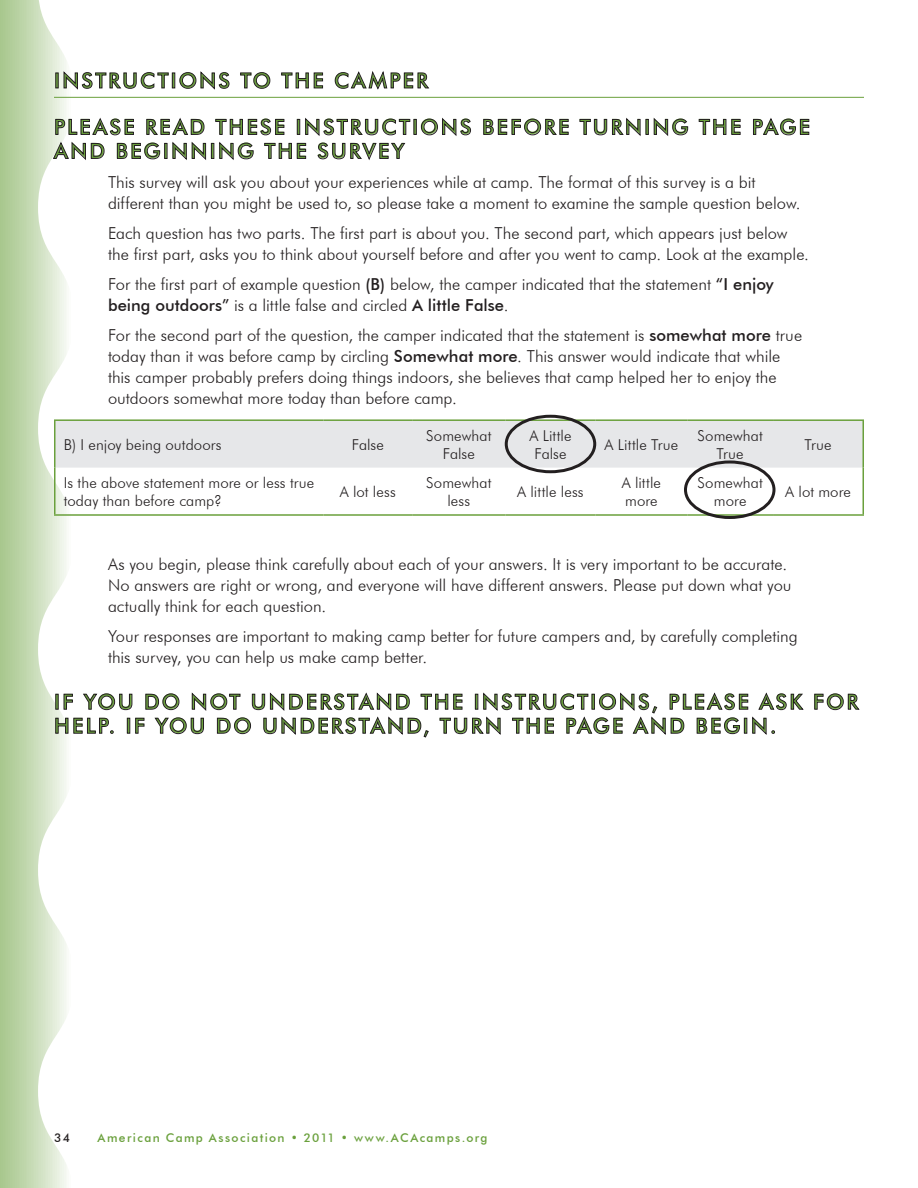
<style>
.page{position:relative;width:918px;height:1188px;background:#fff}
.page>*{position:absolute;margin:0;border:0;box-sizing:border-box;transform-origin:0 0}
.subhead_2{font:500 21px/24px "Futura BT";letter-spacing:.11em;color:#6aa03c}
.subhead_2_rule{font:500 21px "Futura BT";letter-spacing:.11em;color:#6aa03c}
.text_1{font:300 16.5px/21px "Futura BT";color:#231f20}
.table_text_4{font:300 15px/18px "Futura BT";letter-spacing:.005em;color:#231f20;text-align:center}
.t1{font:500 12px "Futura BT";letter-spacing:.115em;color:#6aa03c}
.t2{font:500 12px "Futura BT";color:#231f20}
.s1{font-weight:500}
</style>
<div class="page">
<svg style="left:0;top:0;width:72px;height:1188px"></svg>
<hr style="left:54px;top:97px;width:810px;height:1px;background:#6aa03c">
<svg style="left:56px;top:73px;width:2px;height:15px"></svg>
<svg style="left:64px;top:71px;width:105px;height:18px"></svg>
<div style="left:172px;top:73px;width:3px;height:15px;border:1px solid #231f20"></div>
<svg style="left:180px;top:71px;width:49px;height:18px"></svg>
<svg style="left:240px;top:72px;width:30px;height:17px"></svg>
<svg style="left:281px;top:73px;width:42px;height:15px"></svg>
<svg style="left:335px;top:71px;width:94px;height:18px"></svg>
<svg style="left:55px;top:118px;width:79px;height:17px"></svg>
<svg style="left:146px;top:118px;width:58px;height:17px"></svg>
<svg style="left:215px;top:119px;width:69px;height:16px"></svg>
<div style="left:297px;top:119px;width:3px;height:16px;border:1px solid #231f20"></div>
<svg style="left:305px;top:118px;width:105px;height:18px"></svg>
<div style="left:414px;top:119px;width:3px;height:16px;border:1px solid #231f20"></div>
<svg style="left:421px;top:118px;width:50px;height:18px"></svg>
<svg style="left:483px;top:119px;width:86px;height:16px"></svg>
<svg style="left:580px;top:118px;width:61px;height:18px"></svg>
<div style="left:646px;top:119px;width:3px;height:16px;border:1px solid #231f20"></div>
<svg style="left:654px;top:118px;width:34px;height:18px"></svg>
<svg style="left:699px;top:119px;width:42px;height:16px"></svg>
<svg style="left:753px;top:118px;width:56px;height:17px"></svg>
<svg style="left:53px;top:142px;width:51px;height:18px"></svg>
<svg style="left:117px;top:143px;width:43px;height:16px"></svg>
<div style="left:164px;top:143px;width:3px;height:16px;border:1px solid #231f20"></div>
<svg style="left:172px;top:142px;width:34px;height:18px"></svg>
<div style="left:211px;top:143px;width:3px;height:16px;border:1px solid #231f20"></div>
<svg style="left:219px;top:142px;width:35px;height:18px"></svg>
<svg style="left:264px;top:143px;width:42px;height:16px"></svg>
<svg style="left:318px;top:143px;width:87px;height:17px"></svg>
<div style="left:56px;top:421px;width:806px;height:47px;background:#e6e7e9"></div>
<hr style="left:54px;top:419px;width:269px;height:2px;background:#6aa03c">
<hr style="left:54px;top:421px;width:2px;height:47px;background:#6aa03c">
<hr style="left:323px;top:419px;width:89px;height:2px;background:#6aa03c">
<hr style="left:412px;top:419px;width:93px;height:2px;background:#6aa03c">
<hr style="left:505px;top:419px;width:91px;height:2px;background:#6aa03c">
<hr style="left:596px;top:419px;width:91px;height:2px;background:#6aa03c">
<hr style="left:687px;top:419px;width:86px;height:2px;background:#6aa03c">
<hr style="left:773px;top:419px;width:91px;height:2px;background:#6aa03c">
<hr style="left:862px;top:421px;width:2px;height:47px;background:#6aa03c">
<hr style="left:54px;top:468px;width:2px;height:46px;background:#6aa03c">
<hr style="left:862px;top:468px;width:2px;height:46px;background:#6aa03c">
<hr style="left:54px;top:514px;width:269px;height:2px;background:#6aa03c">
<hr style="left:323px;top:514px;width:89px;height:2px;background:#6aa03c">
<hr style="left:412px;top:514px;width:93px;height:2px;background:#6aa03c">
<hr style="left:505px;top:514px;width:91px;height:2px;background:#6aa03c">
<hr style="left:596px;top:514px;width:91px;height:2px;background:#6aa03c">
<hr style="left:687px;top:514px;width:86px;height:2px;background:#6aa03c">
<hr style="left:773px;top:514px;width:91px;height:2px;background:#6aa03c">
<svg style="left:814px;top:694px;width:45px;height:16px"></svg>
<svg style="left:55px;top:693px;width:748px;height:44px"></svg>
<div style="left:505px;top:415px;width:91px;height:58px;border:3px solid #231f20;border-radius:50%"></div>
<div style="left:684px;top:460px;width:92px;height:59px;border:3px solid #231f20;border-radius:50%"></div>
<p class="subhead_2_rule" style="left:54px;top:68px;width:376px">INSTRUCTIONS TO THE CAMPER</p>
<p class="subhead_2" style="left:54px;top:115px;width:757px">PLEASE READ THESE INSTRUCTIONS BEFORE TURNING THE PAGE<br>AND BEGINNING THE SURVEY</p>
<p class="text_1" style="left:108px;top:172px;width:694px">This survey will ask you about your experiences while at camp. The format of this survey is a bit different than you might be used to, so please take a moment to examine the sample question below.</p>
<p class="text_1" style="left:108px;top:223px;width:703px">Each question has two parts. The first part is about you. The second part, which appears just below the first part, asks you to think about yourself before and after you went to camp. Look at the example.</p>
<p class="text_1" style="left:108px;top:274px;width:667px">For the first part of example question <span class="s1">(B)</span> below, the camper indicated that the statement <span class="s1">“I enjoy being outdoors”</span> is a little false and circled <span class="s1">A little False</span>.</p>
<p class="text_1" style="left:108px;top:325px;width:696px">For the second part of the question, the camper indicated that the statement is <span class="s1">somewhat more</span> true today than it was before camp by circling <span class="s1">Somewhat more</span>. This answer would indicate that while this camper probably prefers doing things indoors, she believes that camp helped her to enjoy the outdoors somewhat more today than before camp.</p>
<p class="table_text_4" style="left:64px;top:435px;width:159px">B) I enjoy being outdoors</p>
<p class="table_text_4" style="left:352px;top:435px;width:34px">False</p>
<p class="table_text_4" style="left:426px;top:426px;width:67px">Somewhat<br>False</p>
<p class="table_text_4" style="left:529px;top:426px;width:44px">A Little<br>False</p>
<p class="table_text_4" style="left:605px;top:435px;width:75px">A Little True</p>
<p class="table_text_4" style="left:698px;top:426px;width:67px">Somewhat<br>True</p>
<p class="table_text_4" style="left:805px;top:435px;width:29px">True</p>
<p class="table_text_4" style="left:64px;top:474px;width:252px;text-align:left">Is the above statement more or less true today than before camp?</p>
<p class="table_text_4" style="left:340px;top:483px;width:57px">A lot less</p>
<p class="table_text_4" style="left:426px;top:474px;width:67px">Somewhat less</p>
<p class="table_text_4" style="left:517px;top:483px;width:68px">A little less</p>
<p class="table_text_4" style="left:622px;top:474px;width:41px;text-align:left">A little more</p>
<p class="table_text_4" style="left:698px;top:474px;width:67px">Somewhat more</p>
<p class="table_text_4" style="left:785px;top:483px;width:67px">A lot more</p>
<p class="text_1" style="left:108px;top:553px;width:685px">As you begin, please think carefully about each of your answers. It is very important to be accurate.<br>No answers are right or wrong, and everyone will have different answers. Please put down what you actually think for each question.</p>
<p class="text_1" style="left:108px;top:625px;width:691px">Your responses are important to making camp better for future campers and, by carefully completing this survey, you can help us make camp better.</p>
<p class="subhead_2" style="left:54px;top:690px;width:806px">IF YOU DO NOT UNDERSTAND THE INSTRUCTIONS, PLEASE ASK FOR<br>HELP. IF YOU DO UNDERSTAND, TURN THE PAGE AND BEGIN.</p>
<p class="t2" style="left:54px;top:1131px;width:17px">34</p>
<p class="t1" style="left:98px;top:1131px;width:392px">American Camp Association • 2011 • www.ACAcamps.org</p>
</div>
